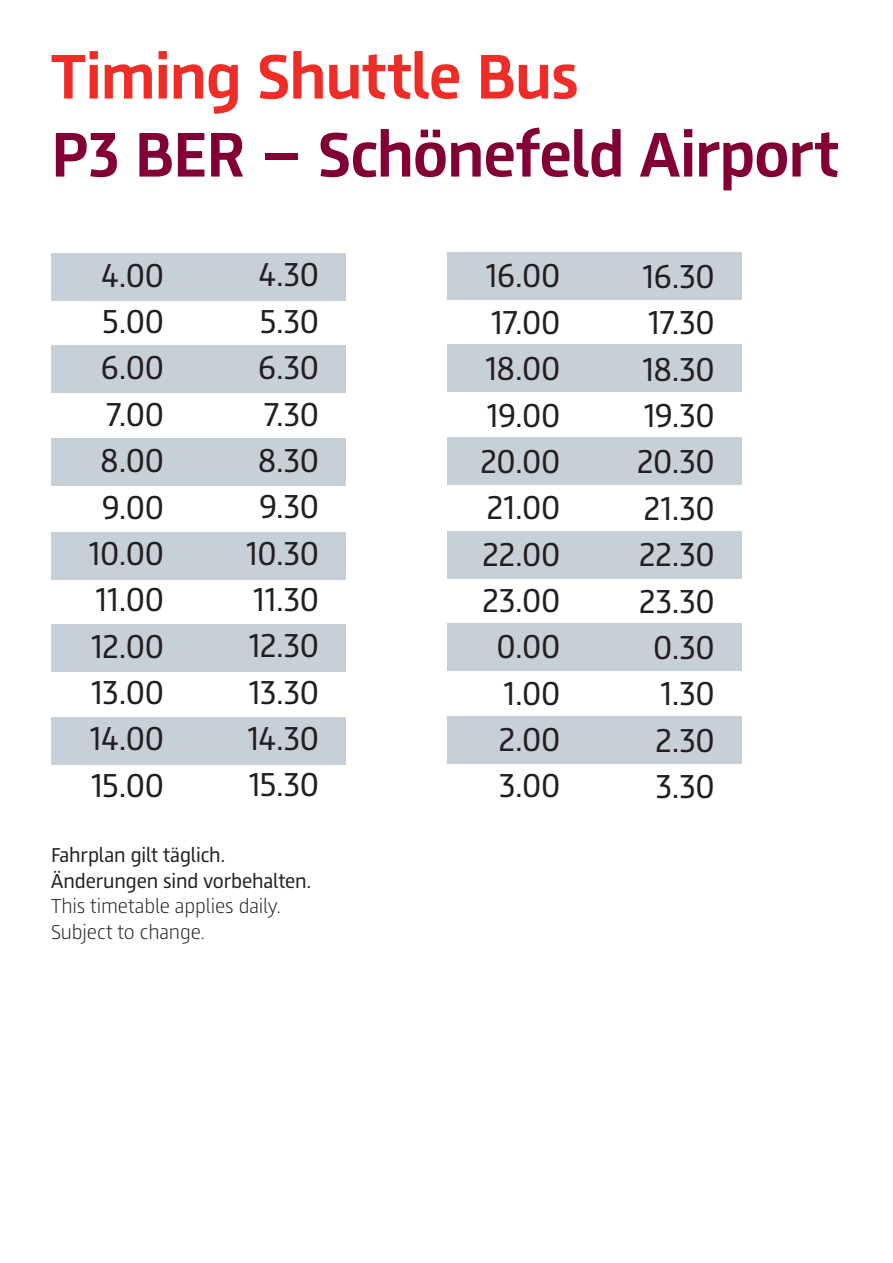
<style>
.page{position:relative;width:893px;height:1263px;background:#fff}
.page>*{position:absolute;margin:0;border:0;box-sizing:border-box;transform-origin:0 0}
.t1{font:700 66px "BER Sans";letter-spacing:-.01em;color:#830037}
.t2{font:700 66px "BER Sans";letter-spacing:-.01em;color:#ee2d28}
.t3{font:34.8px/46.3px "BER Sans";letter-spacing:-.005em;color:#231f20;text-align:center}
.t4{font:21px/25.5px "BER Sans";letter-spacing:-.005em;color:#231f20}
.t5{font:300 21px/25.5px "BER Sans";letter-spacing:-.005em;color:#231f20}
</style>
<div class="page">
<div style="left:51px;top:253px;width:294px;height:48px;background:#c7d0d6"></div>
<div style="left:447px;top:252px;width:294px;height:48px;background:#c7d0d6"></div>
<div style="left:51px;top:532px;width:294px;height:47px;background:#c7d0d6"></div>
<div style="left:447px;top:531px;width:294px;height:48px;background:#c7d0d6"></div>
<div style="left:51px;top:345px;width:294px;height:48px;background:#c7d0d6"></div>
<div style="left:447px;top:344px;width:294px;height:48px;background:#c7d0d6"></div>
<div style="left:51px;top:624px;width:294px;height:48px;background:#c7d0d6"></div>
<div style="left:447px;top:623px;width:294px;height:48px;background:#c7d0d6"></div>
<div style="left:51px;top:438px;width:294px;height:47px;background:#c7d0d6"></div>
<div style="left:447px;top:437px;width:294px;height:48px;background:#c7d0d6"></div>
<div style="left:51px;top:717px;width:294px;height:47px;background:#c7d0d6"></div>
<div style="left:447px;top:716px;width:294px;height:48px;background:#c7d0d6"></div>
<h1 class="t2" style="left:51px;top:36px;width:529px">Timing Shuttle Bus</h1>
<h1 class="t1" style="left:51px;top:114px;width:790px">P3 BER – Schönefeld Airport</h1>
<p class="t3" style="left:246px;top:254px;width:74px">4.30<br>5.30<br>6.30<br>7.30<br>8.30<br>9.30<br>10.30<br>11.30<br>12.30<br>13.30<br>14.30<br>15.30</p>
<p class="t3" style="left:637px;top:255px;width:79px;text-align:right">16.30<br>17.30<br>18.30<br>19.30<br>20.30<br>21.30<br>22.30<br>23.30<br>0.30<br>1.30<br>2.30<br>3.30</p>
<p class="t3" style="left:89px;top:254px;width:77px">4.00<br>5.00<br>6.00<br>7.00<br>8.00<br>9.00<br>10.00<br>11.00<br>12.00<br>13.00<br>14.00<br>15.00</p>
<p class="t3" style="left:480px;top:255px;width:82px;text-align:right">16.00<br>17.00<br>18.00<br>19.00<br>20.00<br>21.00<br>22.00<br>23.00<br>0.00<br>1.00<br>2.00<br>3.00</p>
<p class="t4" style="left:51px;top:844px;width:262px">Fahrplan gilt täglich.<br>Änderungen sind vorbehalten.</p>
<p class="t5" style="left:51px;top:895px;width:232px">This timetable applies daily.<br>Subject to change.</p>
</div>
